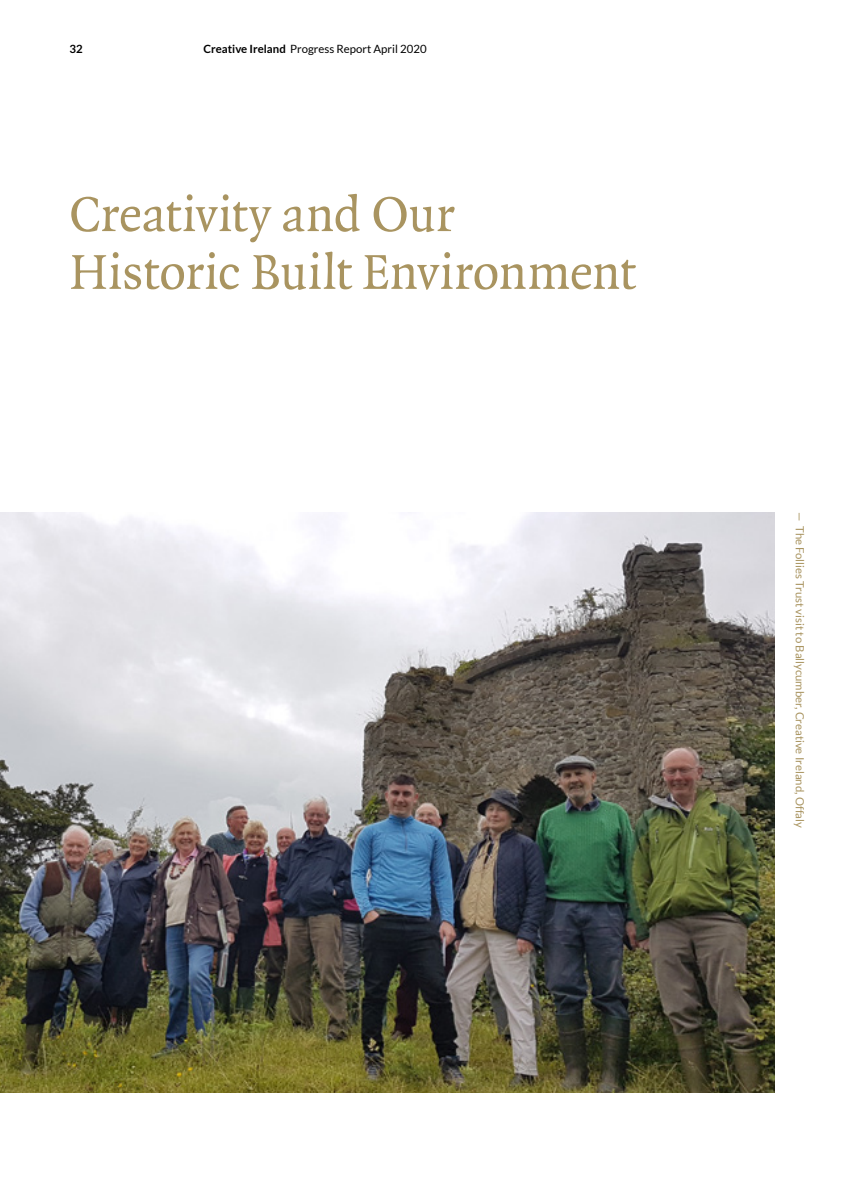
<style>
.page{position:relative;width:864px;height:1191px;background:#fff}
.page>*{position:absolute;margin:0;border:0;box-sizing:border-box;transform-origin:0 0}
.t1{font:52.5px/57.8px "Quadraat";letter-spacing:-.01em;color:#a99460}
.t2{font:11.38px "Lato";color:#a99460}
.t3{font:11.38px "Lato";color:#000}
.t4{font:700 11.38px "Lato";color:#000}
.s1{font-weight:700}
</style>
<div class="page">
<img style="left:0;top:512px;width:774px;height:580px">
<p class="t4" style="left:69px;top:42px;width:15px">32</p>
<p class="t3" style="left:203px;top:42px;width:224px"><span class="s1">Creative Ireland</span> Progress Report April 2020</p>
<h1 class="t1" style="left:69px;top:187px;width:567px">Creativity and Our<br>Historic Built Environment</h1>
<p class="t2" style="left:805px;top:512px;width:317px;rotate:90deg">— The Follies Trust visit to Ballycumber, Creative Ireland, Offaly</p>
</div>
